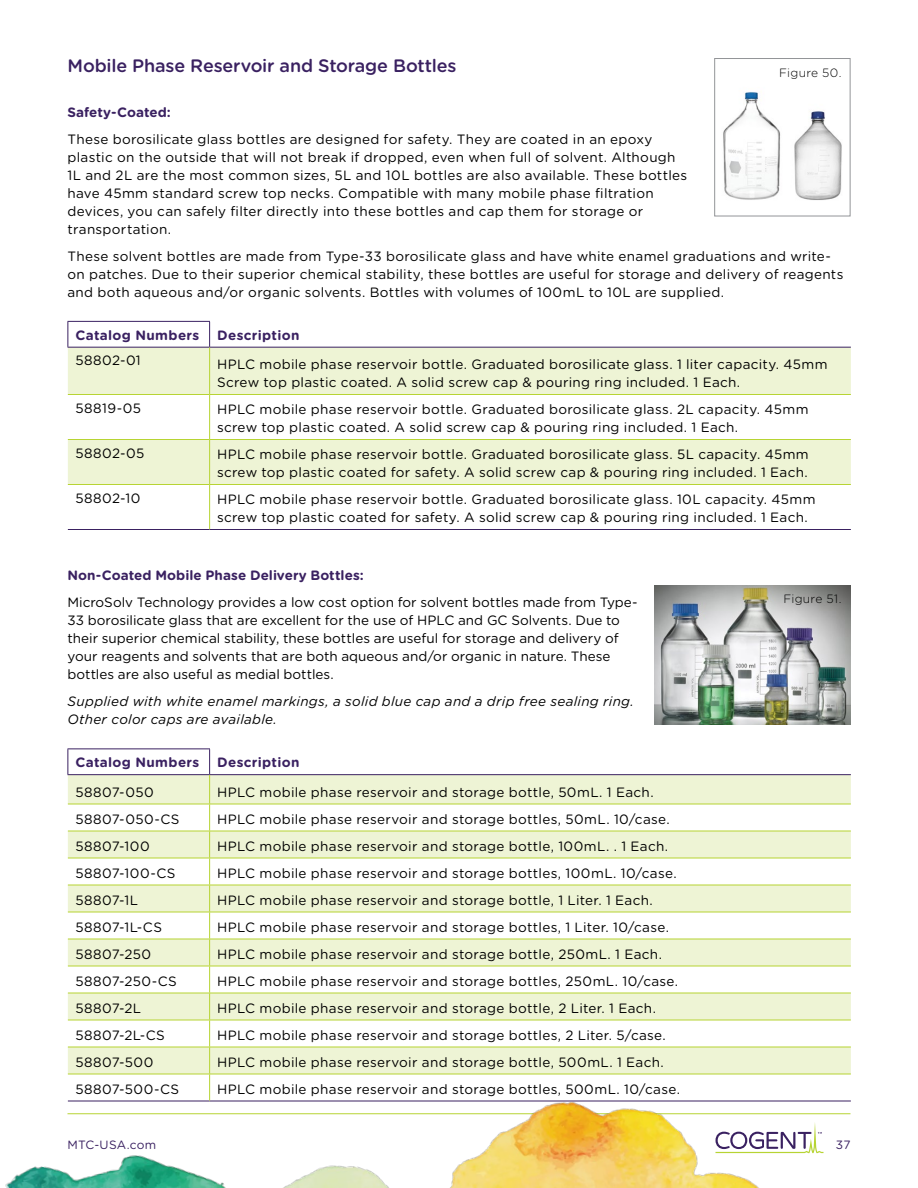
<style>
.page{position:relative;width:918px;height:1188px;background:#fff}
.page>*{position:absolute;margin:0;border:0;box-sizing:border-box;transform-origin:0 0}
.t1{font:500 18px "Gotham Rounded";letter-spacing:-.01em;color:#3a2161}
.t2{font:13.5px/18px "Gotham Rounded";letter-spacing:.02em;color:#000}
.t3{font:13.5px/18px "Gotham Rounded";color:#000}
.t4{font:italic 13.5px/18px "Gotham Rounded";letter-spacing:.02em;color:#000}
.t5{font:700 13.5px "Gotham Rounded";color:#3a2161}
.t6{font:700 13.5px "Gotham Rounded";letter-spacing:.02em;color:#3a2161}
.t7{font:300 12px "Gotham Rounded";letter-spacing:.025em;color:#000}
.t8{font:12px "Gotham Rounded";letter-spacing:.015em;color:#3a2161}
</style>
<div class="page">
<hr style="left:68px;top:1113px;width:782px;height:1px;background:#b7d433">
<img style="left:5px;top:1080px;width:781px;height:108px">
<svg style="left:716px;top:1122px;width:107px;height:31px"></svg>
<svg style="left:68px;top:348px;width:783px;height:136px;fill:#eef4d5"></svg>
<hr style="left:68px;top:394px;width:142px;height:1px;background:#b7d433">
<hr style="left:210px;top:394px;width:641px;height:1px;background:#b7d433">
<hr style="left:68px;top:439px;width:142px;height:1px;background:#b7d433">
<hr style="left:210px;top:439px;width:641px;height:1px;background:#b7d433">
<hr style="left:68px;top:484px;width:142px;height:1px;background:#b7d433">
<hr style="left:210px;top:484px;width:641px;height:1px;background:#b7d433">
<hr style="left:68px;top:529px;width:142px;height:1px;background:#3a2161">
<hr style="left:210px;top:529px;width:641px;height:1px;background:#3a2161">
<hr style="left:210px;top:347px;width:641px;height:1px;background:#3a2161">
<hr style="left:68px;top:321px;width:142px;height:1px;background:#3a2161">
<svg style="left:68px;top:322px;width:1px;height:25px"></svg>
<svg style="left:209px;top:322px;width:1px;height:25px"></svg>
<hr style="left:68px;top:347px;width:142px;height:1px;background:#3a2161">
<hr style="left:209px;top:348px;width:1px;height:46px;background:#b7d433">
<hr style="left:209px;top:395px;width:1px;height:44px;background:#b7d433">
<hr style="left:209px;top:440px;width:1px;height:44px;background:#b7d433">
<hr style="left:209px;top:485px;width:1px;height:44px;background:#b7d433">
<svg style="left:68px;top:775px;width:783px;height:299px;fill:#eef4d5"></svg>
<hr style="left:68px;top:804px;width:142px;height:1px;background:#b7d433">
<hr style="left:210px;top:804px;width:641px;height:1px;background:#b7d433">
<hr style="left:68px;top:831px;width:142px;height:1px;background:#b7d433">
<hr style="left:210px;top:831px;width:641px;height:1px;background:#b7d433">
<hr style="left:68px;top:858px;width:142px;height:1px;background:#b7d433">
<hr style="left:210px;top:858px;width:641px;height:1px;background:#b7d433">
<hr style="left:68px;top:885px;width:142px;height:1px;background:#b7d433">
<hr style="left:210px;top:885px;width:641px;height:1px;background:#b7d433">
<hr style="left:68px;top:912px;width:142px;height:1px;background:#b7d433">
<hr style="left:210px;top:912px;width:641px;height:1px;background:#b7d433">
<hr style="left:68px;top:939px;width:142px;height:1px;background:#b7d433">
<hr style="left:210px;top:939px;width:641px;height:1px;background:#b7d433">
<hr style="left:68px;top:966px;width:142px;height:1px;background:#b7d433">
<hr style="left:210px;top:966px;width:641px;height:1px;background:#b7d433">
<hr style="left:68px;top:993px;width:142px;height:1px;background:#b7d433">
<hr style="left:210px;top:993px;width:641px;height:1px;background:#b7d433">
<hr style="left:68px;top:1020px;width:142px;height:1px;background:#b7d433">
<hr style="left:210px;top:1020px;width:641px;height:1px;background:#b7d433">
<hr style="left:68px;top:1047px;width:142px;height:1px;background:#b7d433">
<hr style="left:210px;top:1047px;width:641px;height:1px;background:#b7d433">
<hr style="left:68px;top:1074px;width:142px;height:1px;background:#b7d433">
<hr style="left:210px;top:1074px;width:641px;height:1px;background:#b7d433">
<hr style="left:68px;top:1101px;width:142px;height:1px;background:#3a2161">
<hr style="left:210px;top:1101px;width:641px;height:1px;background:#3a2161">
<hr style="left:210px;top:774px;width:641px;height:1px;background:#3a2161">
<hr style="left:68px;top:748px;width:142px;height:1px;background:#3a2161">
<svg style="left:68px;top:749px;width:1px;height:25px"></svg>
<hr style="left:68px;top:774px;width:142px;height:1px;background:#3a2161">
<svg style="left:209px;top:749px;width:1px;height:352px"></svg>
<img style="left:723px;top:92px;width:119px;height:108px">
<div style="left:714px;top:58px;width:136px;height:158px;border:1px solid #939598"></div>
<img style="left:655px;top:585px;width:195px;height:140px">
<h1 class="t1" style="left:68px;top:53px;width:391px">Mobile Phase Reservoir and Storage Bottles</h1>
<p class="t5" style="left:68px;top:102px;width:105px">Safety-Coated:</p>
<p class="t2" style="left:68px;top:130px;width:621px">These borosilicate glass bottles are designed for safety. They are coated in an epoxy plastic on the outside that will not break if dropped, even when full of solvent. Although 1L and 2L are the most common sizes, 5L and 10L bottles are also available. These bottles have 45mm standard screw top necks. Compatible with many mobile phase filtration devices, you can safely filter directly into these bottles and cap them for storage or transportation.</p>
<p class="t2" style="left:68px;top:247px;width:778px">These solvent bottles are made from Type-33 borosilicate glass and have white enamel graduations and write&shy;on patches. Due to their superior chemical stability, these bottles are useful for storage and delivery of reagents and both aqueous and/or organic solvents. Bottles with volumes of 100mL to 10L are supplied.</p>
<p class="t6" style="left:75px;top:325px;width:126px">Catalog Numbers</p>
<p class="t6" style="left:217px;top:325px;width:84px">Description</p>
<p class="t2" style="left:75px;top:351px;width:67px">58802-01</p>
<p class="t2" style="left:217px;top:355px;width:612px">HPLC mobile phase reservoir bottle. Graduated borosilicate glass. 1 liter capacity. 45mm<br>Screw top plastic coated. A solid screw cap &amp; pouring ring included. 1 Each.</p>
<p class="t2" style="left:75px;top:398px;width:67px">58819-05</p>
<p class="t2" style="left:217px;top:400px;width:593px">HPLC mobile phase reservoir bottle. Graduated borosilicate glass. 2L capacity. 45mm screw top plastic coated. A solid screw cap &amp; pouring ring included. 1 Each.</p>
<p class="t2" style="left:75px;top:443px;width:71px">58802-05</p>
<p class="t2" style="left:217px;top:445px;width:593px">HPLC mobile phase reservoir bottle. Graduated borosilicate glass. 5L capacity. 45mm screw top plastic coated for safety. A solid screw cap &amp; pouring ring included. 1 Each.</p>
<p class="t2" style="left:75px;top:488px;width:66px">58802-10</p>
<p class="t2" style="left:217px;top:490px;width:600px">HPLC mobile phase reservoir bottle. Graduated borosilicate glass. 10L capacity. 45mm screw top plastic coated for safety. A solid screw cap &amp; pouring ring included. 1 Each.</p>
<p class="t7" style="left:779px;top:65px;width:64px">Figure 50.</p>
<p class="t5" style="left:68px;top:566px;width:298px">Non-Coated Mobile Phase Delivery Bottles:</p>
<p class="t3" style="left:68px;top:593px;width:572px">MicroSolv Technology provides a low cost option for solvent bottles made from Type-33 borosilicate glass that are excellent for the use of HPLC and GC Solvents. Due to their superior chemical stability, these bottles are useful for storage and delivery of your reagents and solvents that are both aqueous and/or organic in nature. These bottles are also useful as medial bottles.</p>
<p class="t4" style="left:68px;top:692px;width:568px">Supplied with white enamel markings, a solid blue cap and a drip free sealing ring.<br>Other color caps are available.</p>
<p class="t6" style="left:75px;top:752px;width:126px">Catalog Numbers</p>
<p class="t6" style="left:217px;top:752px;width:84px">Description</p>
<p class="t2" style="left:75px;top:782px;width:80px">58807-050</p>
<p class="t2" style="left:217px;top:782px;width:438px">HPLC mobile phase reservoir and storage bottle, 50mL. 1 Each.</p>
<p class="t2" style="left:75px;top:809px;width:106px">58807-050-CS</p>
<p class="t2" style="left:217px;top:809px;width:454px">HPLC mobile phase reservoir and storage bottles, 50mL. 10/case.</p>
<p class="t2" style="left:75px;top:836px;width:76px">58807-100</p>
<p class="t2" style="left:217px;top:836px;width:453px">HPLC mobile phase reservoir and storage bottle, 100mL. . 1 Each.</p>
<p class="t2" style="left:75px;top:863px;width:102px">58807-100-CS</p>
<p class="t2" style="left:217px;top:863px;width:461px">HPLC mobile phase reservoir and storage bottles, 100mL. 10/case.</p>
<p class="t2" style="left:75px;top:890px;width:64px">58807-1L</p>
<p class="t2" style="left:217px;top:890px;width:437px">HPLC mobile phase reservoir and storage bottle, 1 Liter. 1 Each.</p>
<p class="t2" style="left:75px;top:917px;width:88px">58807-1L-CS</p>
<p class="t2" style="left:217px;top:917px;width:453px">HPLC mobile phase reservoir and storage bottles, 1 Liter. 10/case.</p>
<p class="t2" style="left:75px;top:944px;width:77px">58807-250</p>
<p class="t2" style="left:217px;top:944px;width:446px">HPLC mobile phase reservoir and storage bottle, 250mL. 1 Each.</p>
<p class="t2" style="left:75px;top:971px;width:103px">58807-250-CS</p>
<p class="t2" style="left:217px;top:971px;width:463px">HPLC mobile phase reservoir and storage bottles, 250mL. 10/case.</p>
<p class="t2" style="left:75px;top:998px;width:67px">58807-2L</p>
<p class="t2" style="left:217px;top:998px;width:440px">HPLC mobile phase reservoir and storage bottle, 2 Liter. 1 Each.</p>
<p class="t2" style="left:75px;top:1025px;width:91px">58807-2L-CS</p>
<p class="t2" style="left:217px;top:1025px;width:450px">HPLC mobile phase reservoir and storage bottles, 2 Liter. 5/case.</p>
<p class="t2" style="left:75px;top:1052px;width:80px">58807-500</p>
<p class="t2" style="left:217px;top:1052px;width:448px">HPLC mobile phase reservoir and storage bottle, 500mL. 1 Each.</p>
<p class="t2" style="left:75px;top:1079px;width:105px">58807-500-CS</p>
<p class="t2" style="left:217px;top:1079px;width:464px">HPLC mobile phase reservoir and storage bottles, 500mL. 10/case.</p>
<p class="t7" style="left:783px;top:591px;width:60px">Figure 51.</p>
<p class="t8" style="left:68px;top:1136px;width:90px">MTC-USA.com</p>
<p class="t8" style="left:836px;top:1136px;width:16px">37</p>
</div>
